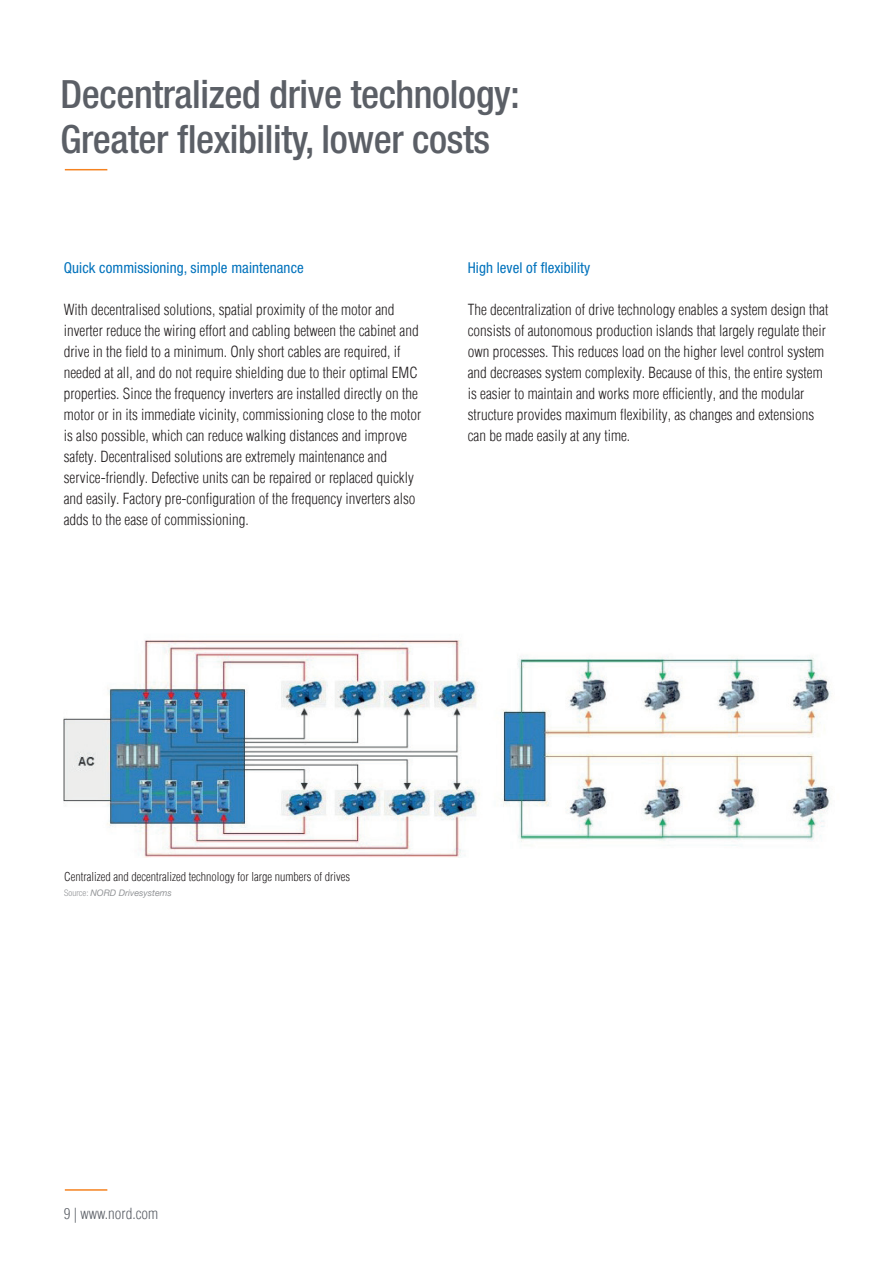
<style>
.page{position:relative;width:893px;height:1263px;background:#fff}
.page>*{position:absolute;margin:0;border:0;box-sizing:border-box;transform-origin:0 0}
.t1{font:500 condensed 39px/45px "Helvetica Neue LT Std";letter-spacing:-.01em;color:#5b5f66}
.t2{font:300 condensed 15px/21px "Helvetica Com";color:#231f20}
.t3{font:condensed 15px "Helvetica Neue LT Std";letter-spacing:.005em;color:#0072bc}
.t4{font:300 condensed 15px "Helvetica Com";color:#5b5f66}
.t5{font:300 condensed 12px "Helvetica Com";color:#231f20}
.t6{font:italic 9px "Helvetica Neue";color:#939598}
.s1{font-family:"Helvetica Neue LT Std";font-weight:300;font-style:normal;font-stretch:condensed}
</style>
<div class="page">
<hr style="left:65px;top:1189px;width:42px;height:2px;background:#f58220">
<hr style="left:65px;top:169px;width:42px;height:1px;background:#f58220">
<img style="left:64px;top:640px;width:767px;height:218px">
<h1 class="t1" style="left:61px;top:71px;width:461px">Decentralized drive technology:<br>Greater flexibility, lower costs</h1>
<p class="t3" style="left:64px;top:259px;width:241px">Quick commissioning, simple maintenance</p>
<p class="t2" style="left:64px;top:299px;width:359px">With decentralised solutions, spatial proximity of the motor and inverter reduce the wiring effort and cabling between the cabinet and drive in the field to a minimum. Only short cables are required, if needed at all, and do not require shielding due to their optimal EMC properties. Since the frequency inverters are installed directly on the motor or in its immediate vicinity, commissioning close to the motor is also possible, which can reduce walking distances and improve safety. Decentralised solutions are extremely maintenance and service-friendly. Defective units can be repaired or replaced quickly and easily. Factory pre-configuration of the frequency inverters also adds to the ease of commissioning.</p>
<p class="t3" style="left:468px;top:259px;width:124px">High level of flexibility</p>
<p class="t2" style="left:468px;top:299px;width:362px">The decentralization of drive technology enables a system design that consists of autonomous production islands that largely regulate their own processes. This reduces load on the higher level control system and decreases system complexity. Because of this, the entire system is easier to maintain and works more efficiently, and the modular structure provides maximum flexibility, as changes and extensions can be made easily at any time.</p>
<p class="t5" style="left:64px;top:869px;width:287px">Centralized and decentralized technology for large numbers of drives</p>
<p class="t6" style="left:64px;top:886px;width:109px"><span class="s1">Source:</span> NORD Drivesystems</p>
<p class="t4" style="left:64px;top:1204px;width:96px">9 | www.nord.com</p>
</div>
